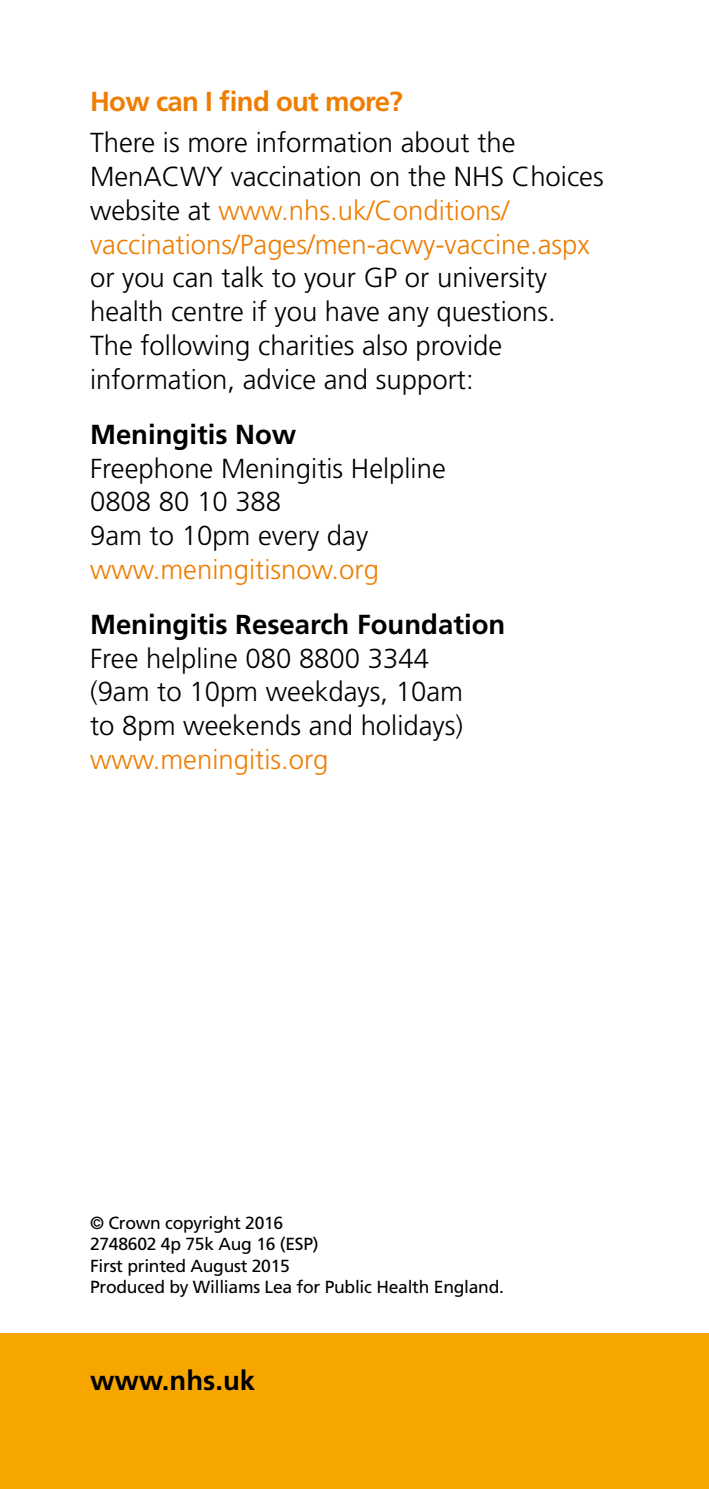
<style>
.page{position:relative;width:709px;height:1489px;background:#fff}
.page>*{position:absolute;margin:0;border:0;box-sizing:border-box;transform-origin:0 0}
.t1{font:300 27.5px/33.8px "Frutiger";color:#000}
.t2{font:700 27.5px "Frutiger";letter-spacing:-.025em;color:#ef7d00}
.t3{font:700 27.5px "Frutiger";color:#000}
.t4{font:17.5px "Frutiger";letter-spacing:-.015em;color:#000}
.s1{color:#ef7d00}
.s2{font-weight:700}
</style>
<div class="page">
<div style="left:0;top:1332px;width:709px;height:156px;background:#f7a600"></div>
<p class="t2" style="left:90px;top:86px;width:314px">How can I find out more?</p>
<p class="t1" style="left:90px;top:126px;width:515px">There is more information about the MenACWY vaccination on the NHS Choices website at <span class="s1">www.nhs.uk/Conditions/ vaccinations/Pages/men-acwy-vaccine.aspx </span>or you can talk to your GP or university health centre if you have any questions.</p>
<p class="t1" style="left:90px;top:328px;width:414px">The following charities also provide information, advice and support:</p>
<p class="t1" style="left:90px;top:417px;width:357px"><span class="s2">Meningitis Now<br></span>Freephone Meningitis Helpline<br>0808 80 10 388<br>9am to 10pm every day <span class="s1">www.meningitisnow.org</span></p>
<p class="t1" style="left:90px;top:607px;width:417px"><span class="s2">Meningitis Research Foundation<br></span>Free helpline 080 8800 3344<br>(9am to 10pm weekdays, 10am<br>to 8pm weekends and holidays) <span class="s1">www.meningitis.org</span></p>
<p class="t4" style="left:90px;top:1212px;width:195px">© Crown copyright 2016</p>
<p class="t4" style="left:90px;top:1233px;width:230px">2748602 4p 75k Aug 16 (ESP)</p>
<p class="t4" style="left:90px;top:1254px;width:201px">First printed August 2015</p>
<p class="t4" style="left:90px;top:1276px;width:415px">Produced by Williams Lea for Public Health England.</p>
<p class="t3" style="left:90px;top:1363px;width:167px">www.nhs.uk</p>
</div>
